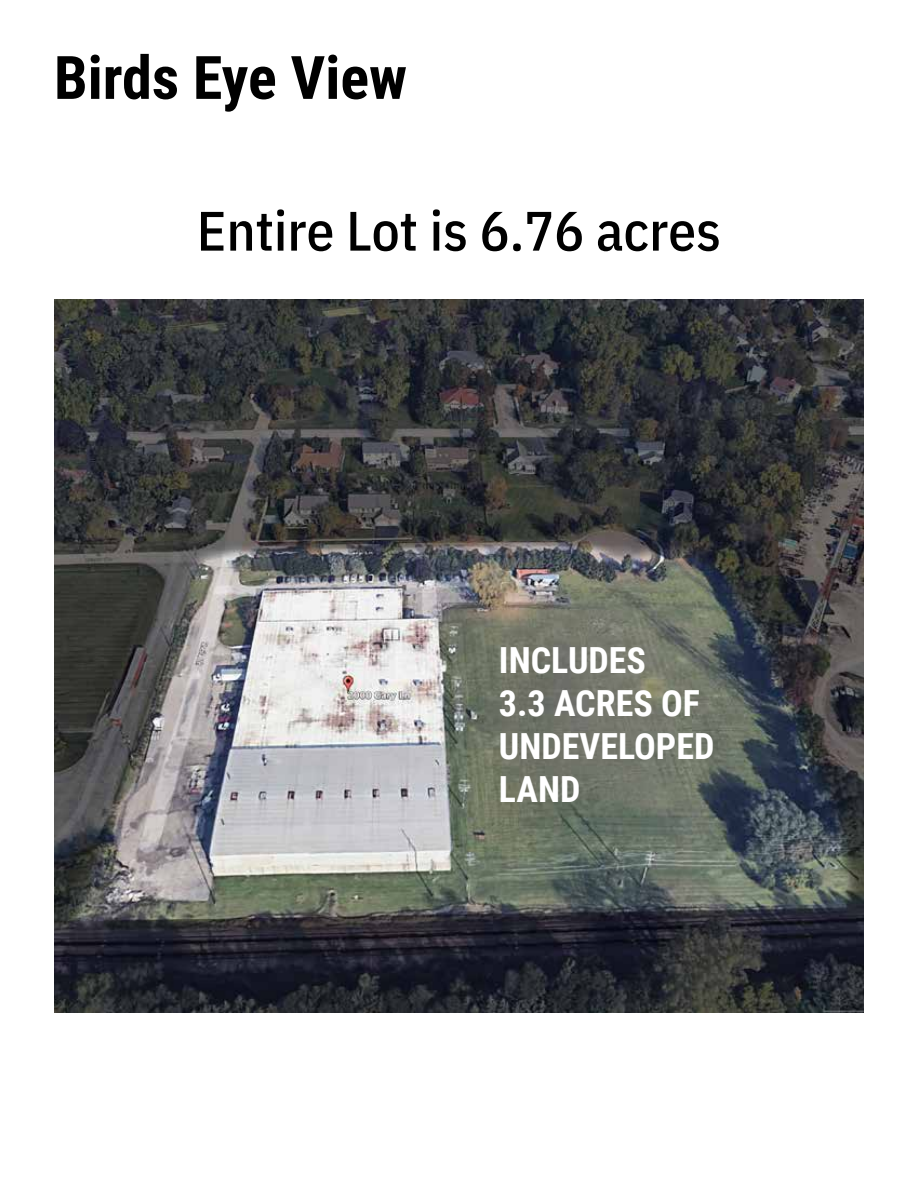
<style>
.page{position:relative;width:918px;height:1188px;background:#fff}
.page>*{position:absolute;margin:0;border:0;box-sizing:border-box;transform-origin:0 0}
.t1{font:700 60px "Roboto Condensed";color:#000}
.t2{font:500 55.5px "IBM Plex Sans Cond";color:#000}
.t3{font:700 36px/43.2px "Roboto Condensed";color:#fff}
</style>
<div class="page">
<img style="left:54px;top:300px;width:810px;height:712px">
<h1 class="t1" style="left:54px;top:36px;width:355px">Birds Eye View</h1>
<h2 class="t2" style="left:197px;top:199px;width:526px">Entire Lot is 6.76 acres</h2>
<p class="t3" style="left:499px;top:642px;width:217px">INCLUDES<br>3.3 ACRES OF<br>UNDEVELOPED<br>LAND</p>
</div>
